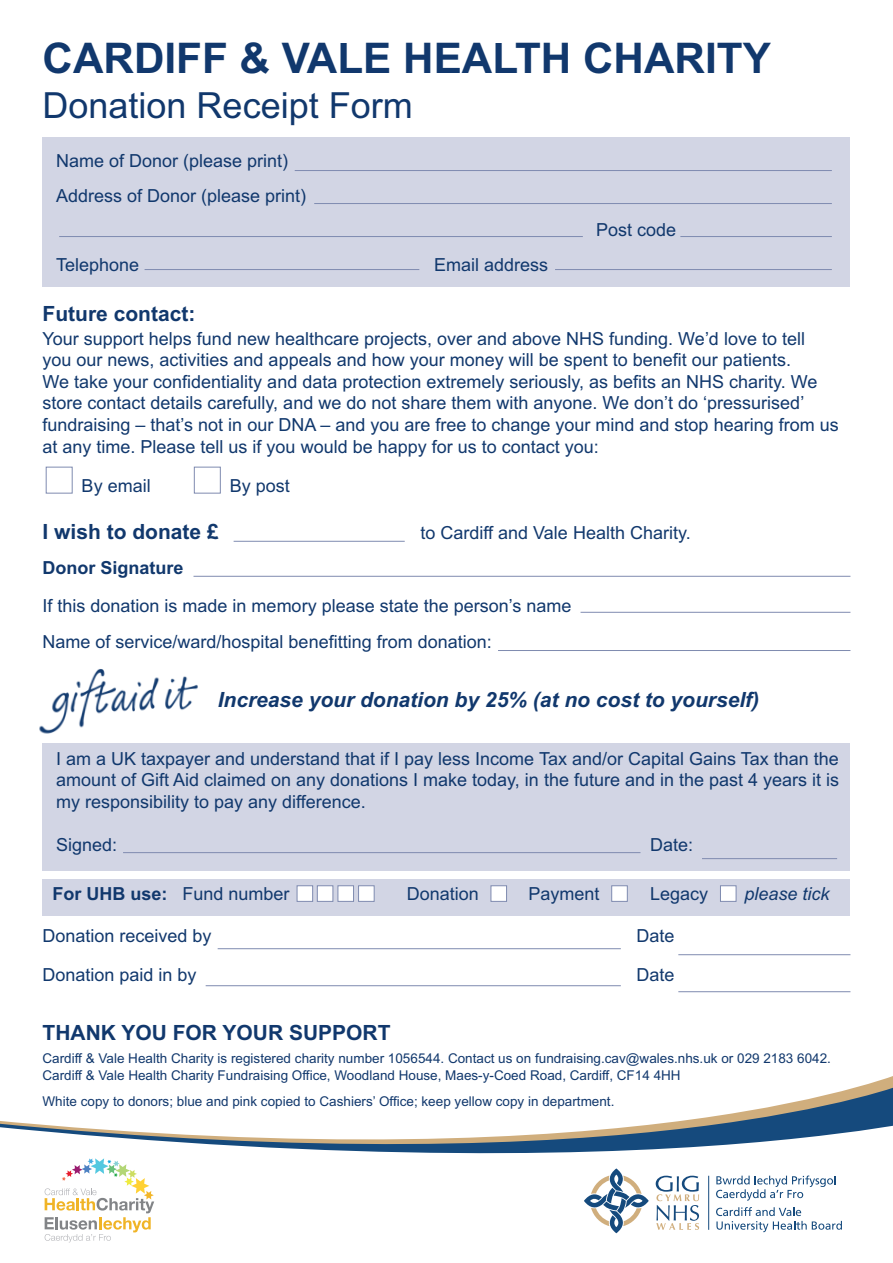
<style>
.page{position:relative;width:893px;height:1263px;background:#fff}
.page>*{position:absolute;margin:0;border:0;box-sizing:border-box;transform-origin:0 0}
.t1{font:700 42.3px "Arial";color:#11386d}
.t2{font:36px "Arial";color:#11386d}
.t3{font:700 21px "Arial";color:#11386d}
.t4{font:italic 700 21px "Arial";color:#11386d}
.t5{font:18px/21.6px "Arial";color:#11386d}
.t6{font:700 18px "Arial";color:#11386d}
.t7{font:13.5px/16.2px "Arial";color:#11386d}
.s1{color:#fff}
.s2{font-weight:700}
.s3{font-style:italic}
</style>
<div class="page">
<div style="left:43px;top:879px;width:807px;height:37px;background:#d2d5e4"></div>
<div style="left:43px;top:138px;width:807px;height:149px;background:#d2d5e4"></div>
<div style="left:43px;top:743px;width:807px;height:127px;background:#d2d5e4"></div>
<svg style="left:809px;top:1083px;width:84px;height:16px"></svg>
<svg style="left:0;top:1099px;width:893px;height:144px"></svg>
<svg style="left:584px;top:1168px;width:65px;height:65px"></svg>
<svg style="left:656px;top:1176px;width:43px;height:54px"></svg>
<hr style="left:708px;top:1176px;width:1px;height:54px;background:#154a7d">
<svg style="left:716px;top:1175px;width:120px;height:25px"></svg>
<svg style="left:716px;top:1207px;width:126px;height:25px"></svg>
<hr style="left:498px;top:650px;width:352px;height:1px;background:#7f8bb0">
<img style="left:39px;top:669px;width:159px;height:65px">
<hr style="left:123px;top:852px;width:517px;height:1px;background:#7f8bb0">
<hr style="left:702px;top:858px;width:135px;height:1px;background:#7f8bb0">
<hr style="left:218px;top:948px;width:403px;height:1px;background:#7f8bb0">
<hr style="left:678px;top:954px;width:172px;height:1px;background:#7f8bb0">
<hr style="left:206px;top:985px;width:415px;height:1px;background:#7f8bb0">
<hr style="left:678px;top:991px;width:172px;height:1px;background:#7f8bb0">
<hr style="left:234px;top:541px;width:171px;height:1px;background:#7f8bb0">
<hr style="left:295px;top:170px;width:537px;height:1px;background:#7f8bb0">
<hr style="left:314px;top:203px;width:518px;height:1px;background:#7f8bb0">
<hr style="left:59px;top:236px;width:524px;height:1px;background:#7f8bb0">
<hr style="left:145px;top:269px;width:274px;height:1px;background:#7f8bb0">
<hr style="left:194px;top:576px;width:656px;height:1px;background:#7f8bb0">
<hr style="left:680px;top:236px;width:152px;height:1px;background:#7f8bb0">
<hr style="left:555px;top:269px;width:277px;height:1px;background:#7f8bb0">
<hr style="left:580px;top:612px;width:270px;height:1px;background:#7f8bb0">
<svg style="left:45px;top:1158px;width:109px;height:84px"></svg>
<h1 class="t1" style="left:43px;top:34px;width:730px">CARDIFF &amp; VALE HEALTH CHARITY</h1>
<h2 class="t2" style="left:43px;top:85px;width:372px">Donation Receipt Form</h2>
<p class="t5" style="left:56px;top:144px;width:252px;line-height:34.5px">Name of Donor (please print)<br>Address of Donor (please print)</p>
<p class="t5" style="left:596px;top:219px;width:82px">Post code</p>
<p class="t5" style="left:56px;top:254px;width:85px">Telephone</p>
<p class="t5" style="left:434px;top:254px;width:116px">Email address</p>
<p class="t3" style="left:43px;top:302px;width:154px">Future contact:</p>
<p class="t5" style="left:43px;top:327px;width:798px">Your support helps fund new healthcare projects, over and above NHS funding. We’d love to tell<br>you our news, activities and appeals and how your money will be spent to benefit our patients.<br>We take your confidentiality and data protection extremely seriously, as befits an NHS charity. We store contact details carefully, and we do not share them with anyone. We don’t do ‘pressurised’ fundraising – that’s not in our DNA – and you are free to change your mind and stop hearing from us at any time. Please tell us if you would be happy for us to contact you:</p>
<p class="t5" style="left:42px;top:474px;width:110px"><span class="s1">■</span> By email</p>
<p class="t5" style="left:190px;top:474px;width:101px"><span class="s1">■</span> By post</p>
<p class="t3" style="left:43px;top:519px;width:178px">I wish to donate £</p>
<p class="t5" style="left:421px;top:522px;width:272px">to Cardiff and Vale Health Charity.</p>
<p class="t6" style="left:43px;top:557px;width:143px">Donor Signature</p>
<p class="t5" style="left:43px;top:587px;width:530px;line-height:36.8px">If this donation is made in memory please state the person’s name<br>Name of service/ward/hospital benefitting from donation:</p>
<p class="t4" style="left:218px;top:688px;width:543px">Increase your donation by 25% (at no cost to yourself)</p>
<p class="t5" style="left:56px;top:747px;width:785px;text-align:justify">I am a UK taxpayer and understand that if I pay less Income Tax and/or Capital Gains Tax than the amount of Gift Aid claimed on any donations I make today, in the future and in the past 4 years it is my responsibility to pay any difference.</p>
<p class="t5" style="left:56px;top:834px;width:63px">Signed:</p>
<p class="t5" style="left:650px;top:834px;width:45px">Date:</p>
<p class="t5" style="left:53px;top:883px;width:779px"><span class="s2">For UHB use:</span> Fund number <span class="s1">■■■■</span> Donation <span class="s1">■</span> Payment <span class="s1">■</span> Legacy <span class="s1">■</span> <span class="s3">please tick</span></p>
<p class="t5" style="left:43px;top:925px;width:171px">Donation received by</p>
<p class="t5" style="left:637px;top:925px;width:40px">Date</p>
<p class="t5" style="left:43px;top:964px;width:156px">Donation paid in by</p>
<p class="t5" style="left:637px;top:964px;width:40px">Date</p>
<p class="t3" style="left:43px;top:1020px;width:350px">THANK YOU FOR YOUR SUPPORT</p>
<p class="t7" style="left:43px;top:1050px;width:790px">Cardiff &amp; Vale Health Charity is registered charity number 1056544. Contact us on fundraising.cav@wales.nhs.uk or 029 2183 6042.<br>Cardiff &amp; Vale Health Charity Fundraising Office, Woodland House, Maes-y-Coed Road, Cardiff, CF14 4HH</p>
<p class="t7" style="left:43px;top:1093px;width:573px">White copy to donors; blue and pink copied to Cashiers’ Office; keep yellow copy in department.</p>
</div>
